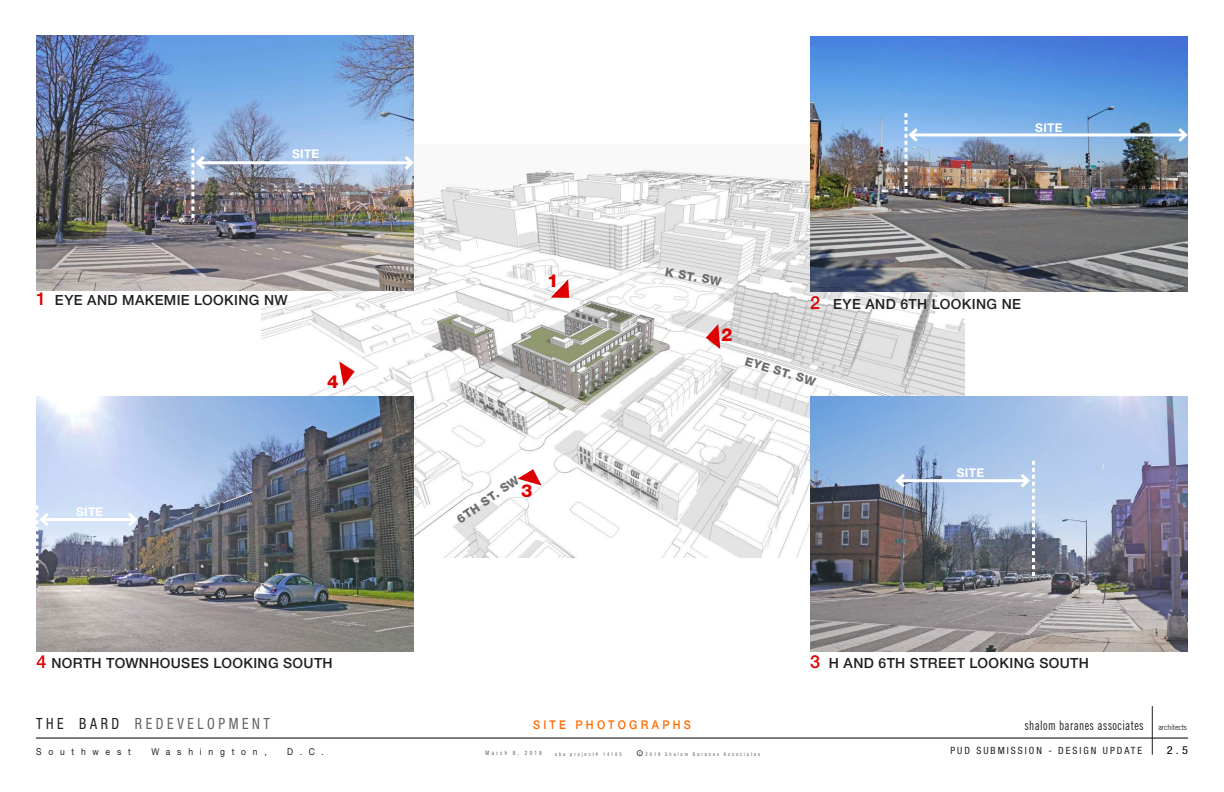
<style>
.page{position:relative;width:1224px;height:792px;background:#fff}
.page>*{position:absolute;margin:0;border:0;box-sizing:border-box;transform-origin:0 0}
.t1{font:800 18px "Helvetica Neue";color:#d00}
.t2{font:condensed 15.5px "Helvetica Neue";letter-spacing:.255em;color:#636366;scale:.9 1}
.t3{font:500 14px "Helvetica Neue";letter-spacing:.025em;color:#231f20}
.t4{font:12.9px "Trade Gothic Cond Eighteen";letter-spacing:.03em;color:#231f20;scale:.9 1}
.t5{font:800 12px "Helvetica Neue";color:#6c6d70}
.t6{font:700 12px "Helvetica Neue";letter-spacing:.02em;color:#fff}
.t7{font:500 12px "Helvetica Neue";letter-spacing:.295em;color:#ff6b00;scale:.9 1}
.t8{font:condensed 11px "Helvetica Neue";color:#000;scale:1.12 1}
.t9{font:condensed 10px "Helvetica Neue";letter-spacing:.2em;color:#231f20}
.t10{font:9.5px "Helvetica Neue";letter-spacing:.8em;color:#231f20;scale:.9 1}
.t11{font:condensed 6px "Helvetica Neue";letter-spacing:.415em;color:#616164;scale:.9 1}
.t12{font:condensed 5.2px "Helvetica Neue";letter-spacing:.42em;color:#606063;scale:.91 1}
.t13{font:condensed 5.2px "Helvetica Neue";letter-spacing:.415em;color:#616164;scale:.91 1}
.s1{font-size:18px;color:#d00}
.s2{color:#231f20}
.s3{font-family:"Trade Gothic";font-size:7.7px}
</style>
<div class="page">
<img style="left:261px;top:169px;width:703px;height:389px">
<img style="left:36px;top:396px;width:378px;height:255px">
<img style="left:810px;top:36px;width:378px;height:255px">
<img style="left:36px;top:35px;width:378px;height:255px">
<img style="left:810px;top:396px;width:378px;height:255px">
<hr style="left:42px;top:518px;width:93px;height:3px;background:#fff">
<svg style="left:36px;top:505px;width:16px;height:70px"></svg>
<svg style="left:125px;top:510px;width:15px;height:20px"></svg>
<hr style="left:198px;top:161px;width:214px;height:3px;background:#fff">
<svg style="left:191px;top:149px;width:17px;height:69px"></svg>
<svg style="left:401px;top:153px;width:15px;height:20px"></svg>
<hr style="left:898px;top:479px;width:130px;height:3px;background:#fff">
<svg style="left:893px;top:471px;width:15px;height:20px"></svg>
<svg style="left:1017px;top:461px;width:18px;height:115px;background:#a3afc3"></svg>
<hr style="left:911px;top:133px;width:275px;height:3px;background:#fff">
<svg style="left:904px;top:113px;width:17px;height:80px"></svg>
<svg style="left:1175px;top:125px;width:13px;height:20px"></svg>
<svg style="left:334px;top:361px;width:21px;height:25px"></svg>
<svg style="left:551px;top:279px;width:22px;height:23px"></svg>
<svg style="left:706px;top:324px;width:14px;height:25px"></svg>
<svg style="left:518px;top:468px;width:24px;height:21px"></svg>
<hr style="left:36px;top:737px;width:1152px;height:2px;background:#606063">
<hr style="left:1152px;top:706px;width:1px;height:49px;background:#231f20">
<svg style="left:637px;top:750px;width:6px;height:6px"></svg>
<p class="t6" style="left:292px;top:146px;width:29px">SITE</p>
<p class="t3" style="left:36px;top:292px;width:253px"><span class="s1">1</span> EYE AND MAKEMIE LOOKING NW</p>
<p class="t1" style="left:327px;top:370px;width:13px">4</p>
<p class="t6" style="left:76px;top:504px;width:29px">SITE</p>
<p class="t1" style="left:547px;top:270px;width:13px">1</p>
<p class="t5" style="left:454px;top:514px;width:74px;rotate:-35deg">6TH ST. SW</p>
<p class="t1" style="left:521px;top:480px;width:13px">3</p>
<p class="t6" style="left:1035px;top:120px;width:29px">SITE</p>
<p class="t5" style="left:667px;top:265px;width:58px;rotate:10deg">K ST. SW</p>
<p class="t1" style="left:721px;top:324px;width:13px">2</p>
<p class="t3" style="left:810px;top:296px;width:212px"><span class="s1">2</span> EYE AND 6TH LOOKING NE</p>
<p class="t5" style="left:747px;top:354px;width:75px;rotate:17deg">EYE ST. SW</p>
<p class="t6" style="left:957px;top:465px;width:29px">SITE</p>
<p class="t3" style="left:37px;top:655px;width:298px"><span class="s1">4</span> NORTH TOWNHOUSES LOOKING SOUTH</p>
<p class="t3" style="left:810px;top:655px;width:280px"><span class="s1">3</span> H AND 6TH STREET LOOKING SOUTH</p>
<p class="t2" style="left:36px;top:715px;width:261px"><span class="s2">THE BARD</span> REDEVELOPMENT</p>
<p class="t10" style="left:36px;top:746px;width:107px">Southwest</p>
<p class="t10" style="left:151px;top:746px;width:130px">Washington,</p>
<p class="t10" style="left:287px;top:746px;width:42px">D.C.</p>
<p class="t11" style="left:486px;top:749px;width:64px">March 8, 2019</p>
<p class="t13" style="left:555px;top:751px;width:75px">sba project# 14105</p>
<p class="t12" style="left:639px;top:751px;width:135px">c 2019 Shalom Baranes Associates</p>
<p class="t7" style="left:533px;top:718px;width:177px">SITE PHOTOGRAPHS</p>
<p class="t4" style="left:1024px;top:718px;width:182px">shalom baranes associates <span class="s3">architects</span></p>
<p class="t8" style="left:1167px;top:744px;width:20px">2.5</p>
<p class="t9" style="left:950px;top:745px;width:193px">PUD SUBMISSION - DESIGN UPDATE</p>
</div>
